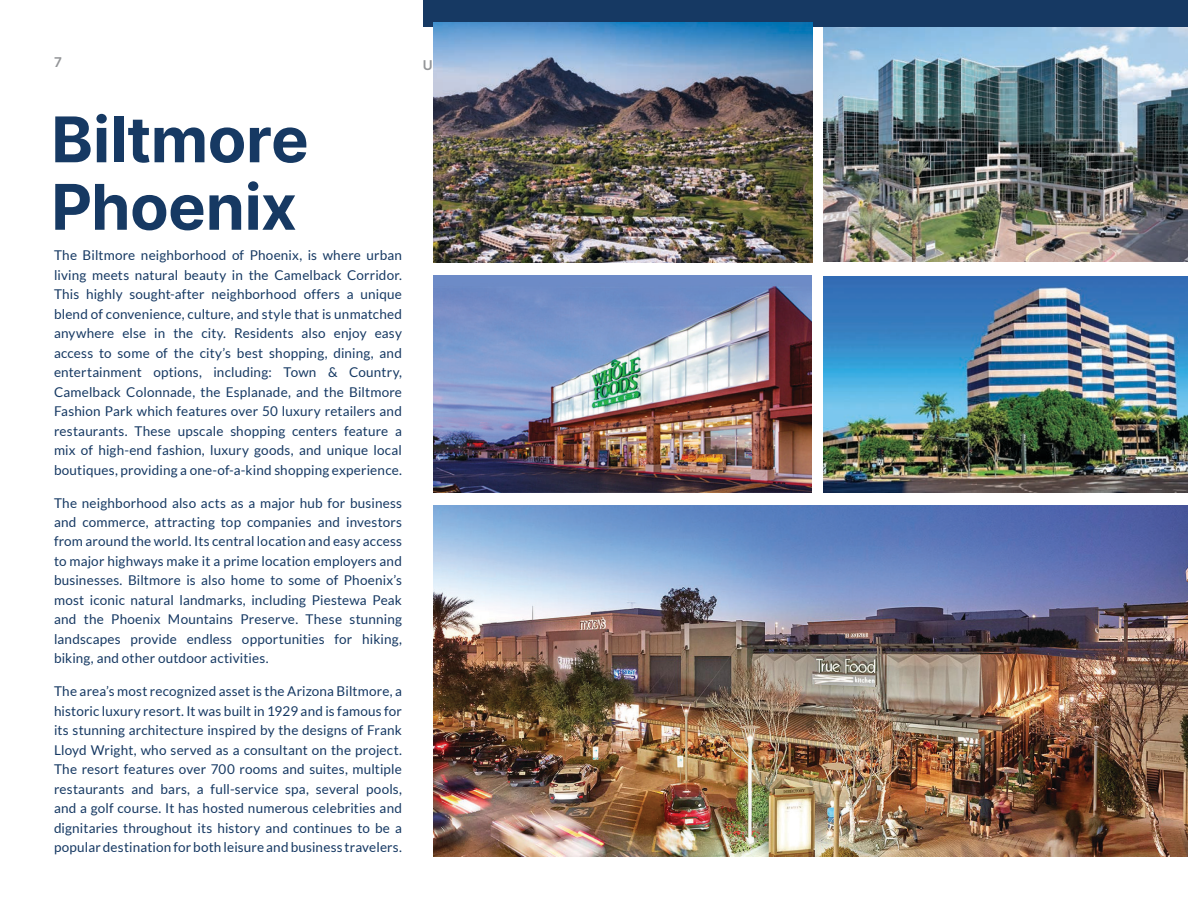
<style>
.page{position:relative;width:1188px;height:918px;background:#fff}
.page>*{position:absolute;margin:0;border:0;box-sizing:border-box;transform-origin:0 0}
.t1{font:700 63px/67.5px "Inter";letter-spacing:-.005em;color:#163963}
.Body{font:13.5px/19.5px "Lato";letter-spacing:.01em;color:#163963;text-align:justify}
.t2{font:600 13.5px "Inter";color:#939598}
</style>
<div class="page">
<div style="left:423px;top:0;width:765px;height:27px;background:#163963"></div>
<img style="left:824px;top:27px;width:364px;height:234px">
<img style="left:433px;top:276px;width:378px;height:217px">
<img style="left:433px;top:23px;width:380px;height:240px">
<img style="left:824px;top:277px;width:364px;height:216px">
<img style="left:433px;top:505px;width:755px;height:352px">
<p class="t2" style="left:54px;top:52px;width:9px">7</p>
<h2 class="t1" style="left:51px;top:104px;width:259px">Biltmore<br>Phoenix</h2>
<p class="Body" style="left:54px;top:245px;width:350px">The Biltmore neighborhood of Phoenix, is where urban living meets natural beauty in the Camelback Corridor.<br>This highly sought-after neighborhood offers a unique blend of convenience, culture, and style that is unmatched anywhere else in the city. Residents also enjoy easy access to some of the city’s best shopping, dining, and entertainment options, including: Town &amp; Country, Camelback Colonnade, the Esplanade, and the Biltmore Fashion Park which features over 50 luxury retailers and restaurants. These upscale shopping centers feature a mix of high-end fashion, luxury goods, and unique local boutiques, providing a one-of-a-kind shopping experience.</p>
<p class="Body" style="left:54px;top:493px;width:350px">The neighborhood also acts as a major hub for business and commerce, attracting top companies and investors from around the world. Its central location and easy access to major highways make it a prime location employers and businesses. Biltmore is also home to some of Phoenix’s most iconic natural landmarks, including Piestewa Peak and the Phoenix Mountains Preserve. These stunning landscapes provide endless opportunities for hiking, biking, and other outdoor activities.</p>
<p class="Body" style="left:54px;top:682px;width:350px">The area’s most recognized asset is the Arizona Biltmore, a historic luxury resort. It was built in 1929 and is famous for its stunning architecture inspired by the designs of Frank Lloyd Wright, who served as a consultant on the project.<br>The resort features over 700 rooms and suites, multiple restaurants and bars, a full-service spa, several pools, and a golf course. It has hosted numerous celebrities and dignitaries throughout its history and continues to be a popular destination for both leisure and business travelers.</p>
</div>
